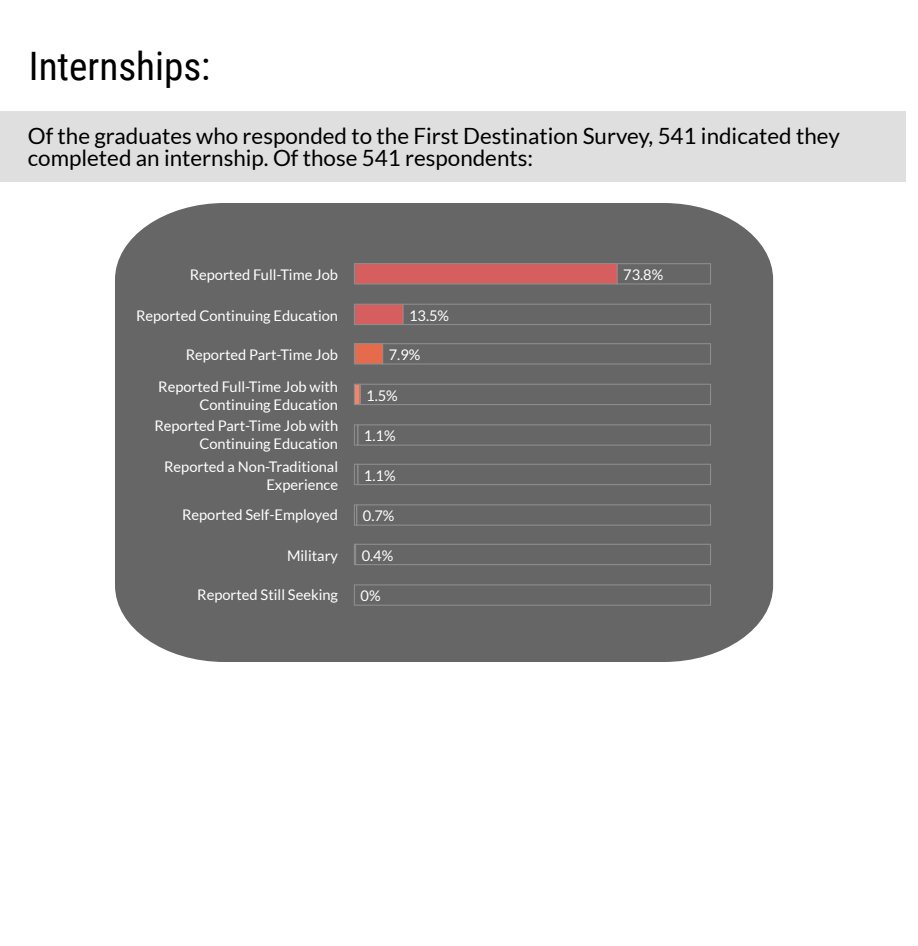
<style>
.page{position:relative;width:918px;height:946px;background:#fff}
.page>*{position:absolute;margin:0;border:0;box-sizing:border-box;transform-origin:0 0}
.t1{font:39.2px "Roboto Condensed";color:#000}
.t2{font:22.4px/22.5px "Lato";color:#000}
.t3{font:14.65px/18.1px "Lato";color:#fff;text-align:right}
</style>
<div class="page">
<div style="left:115px;top:203px;width:658px;height:459px;background:#666"></div>
<svg style="left:353px;top:383px;width:359px;height:223px;background:#686868"></svg>
<div style="left:0;top:111px;width:906px;height:71px;background:#dfdfdf"></div>
<svg style="left:381px;top:263px;width:331px;height:102px;background:#686868"></svg>
<div style="left:354px;top:264px;width:263px;height:20px;background:#d75e5e"></div>
<div style="left:354px;top:263px;width:264px;height:21px;border:1px solid #8c8c8c"></div>
<div style="left:354px;top:304px;width:49px;height:21px;background:#d75e5e"></div>
<div style="left:354px;top:304px;width:49px;height:21px;border:1px solid #8c8c8c"></div>
<div style="left:354px;top:344px;width:29px;height:20px;background:#e66b4d"></div>
<div style="left:354px;top:343px;width:29px;height:22px;border:1px solid #8c8c8c"></div>
<h2 class="t1" style="left:29px;top:44px;width:183px">Internships:</h2>
<p class="t2" style="left:28px;top:124px;width:813px">Of the graduates who responded to the First Destination Survey, 541 indicated they completed an internship. Of those 541 respondents:</p>
<p class="t3" style="left:190px;top:265px;width:150px">Reported Full-Time Job</p>
<p class="t3" style="left:136px;top:306px;width:204px">Reported Continuing Education</p>
<p class="t3" style="left:186px;top:345px;width:154px">Reported Part-Time Job</p>
<p class="t3" style="left:158px;top:377px;width:181px">Reported Full-Time Job with<br>Continuing Education</p>
<p class="t3" style="left:154px;top:416px;width:185px">Reported Part-Time Job with<br>Continuing Education</p>
<p class="t3" style="left:164px;top:457px;width:175px">Reported a Non-Traditional<br>Experience</p>
<p class="t3" style="left:182px;top:505px;width:158px">Reported Self-Employed</p>
<p class="t3" style="left:287px;top:546px;width:53px">Military</p>
<p class="t3" style="left:197px;top:585px;width:142px">Reported Still Seeking</p>
<p class="t3" style="left:409px;top:306px;width:42px">13.5%</p>
<p class="t3" style="left:389px;top:345px;width:33px">7.9%</p>
<p class="t3" style="left:366px;top:386px;width:33px">1.5%</p>
<p class="t3" style="left:364px;top:426px;width:33px">1.1%</p>
<p class="t3" style="left:364px;top:466px;width:33px">1.1%</p>
<p class="t3" style="left:363px;top:507px;width:33px">0.7%</p>
<p class="t3" style="left:362px;top:546px;width:33px">0.4%</p>
<p class="t3" style="left:361px;top:587px;width:22px">0%</p>
<p class="t3" style="left:623px;top:265px;width:42px">73.8%</p>
</div>
